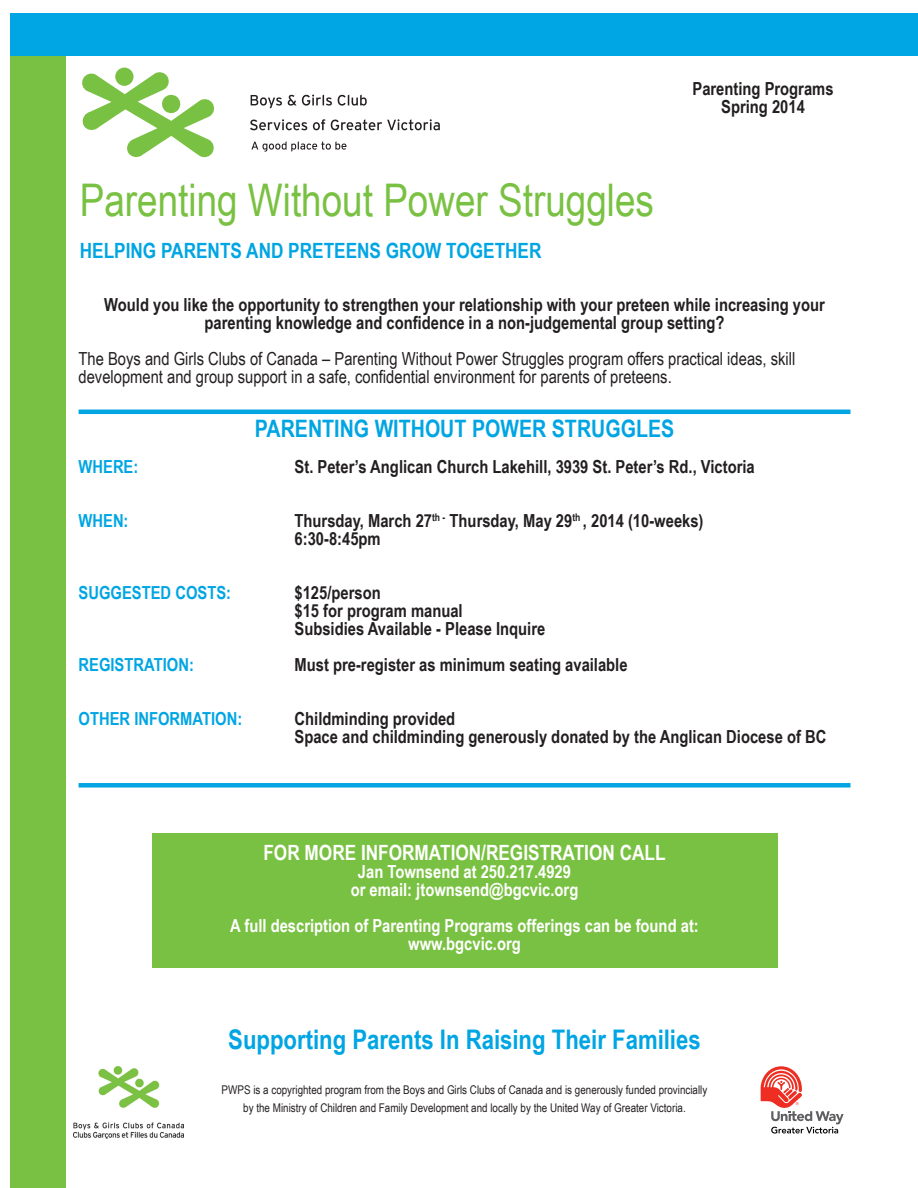
<style>
.page{position:relative;width:918px;height:1188px;background:#fff}
.page>*{position:absolute;margin:0;border:0;box-sizing:border-box;transform-origin:0 0}
.Header_1b{font:45px "Arial Narrow";color:#79c142}
.t1{font:700 27px "Arial Narrow";color:#00a5e3}
.t2{font:700 24px "Arial Narrow";color:#00a5e3}
.Header_2a{font:700 21px "Arial Narrow";color:#00a5e3}
.t3{font:700 21px "Arial Narrow";color:#fff}
.t4{font:700 18px/18px "Arial Narrow";color:#231f20;text-align:center}
.t5{font:18px/18px "Arial Narrow";color:#231f20}
.t6{font:700 18px "Arial Narrow";color:#fff}
.t7{font:700 18px "Arial Narrow";color:#00a5e3}
.t8{font:12px "Arial Narrow";color:#231f20}
</style>
<div class="page">
<svg style="left:761px;top:1066px;width:83px;height:68px"></svg>
<div style="left:11px;top:14px;width:55px;height:1174px;background:#79c142"></div>
<div style="left:152px;top:833px;width:626px;height:135px;background:#79c142"></div>
<hr style="left:79px;top:410px;width:771px;height:4px;background:#00a5e3">
<div style="left:79px;top:783px;width:771px;height:5px;background:#00a5e3"></div>
<div style="left:115px;top:68px;width:19px;height:18px;background:#79c142;border-radius:50%"></div>
<svg style="left:82px;top:71px;width:133px;height:87px"></svg>
<svg style="left:251px;top:95px;width:31px;height:13px"></svg>
<svg style="left:288px;top:95px;width:44px;height:11px"></svg>
<svg style="left:338px;top:95px;width:29px;height:11px"></svg>
<svg style="left:250px;top:119px;width:57px;height:11px"></svg>
<svg style="left:313px;top:119px;width:12px;height:11px"></svg>
<svg style="left:331px;top:119px;width:109px;height:11px"></svg>
<svg style="left:251px;top:141px;width:96px;height:11px"></svg>
<img style="left:73px;top:1067px;width:111px;height:72px">
<div style="left:11px;top:14px;width:907px;height:42px;background:#00a5e3"></div>
<p class="t4" style="left:693px;top:78px;width:143px">Parenting Programs</p>
<p class="t4" style="left:721px;top:96px;width:85px">Spring 2014</p>
<p class="Header_1b" style="left:80px;top:167px;width:576px">Parenting Without Power Struggles</p>
<p class="Header_2a" style="left:80px;top:235px;width:463px">HELPING PARENTS AND PRETEENS GROW TOGETHER</p>
<p class="t4" style="left:104px;top:294px;width:722px">Would you like the opportunity to strengthen your relationship with your preteen while increasing your parenting knowledge and confidence in a non-judgemental group setting?</p>
<p class="t5" style="left:79px;top:349px;width:718px">The Boys and Girls Clubs of Canada – Parenting Without Power Struggles program offers practical ideas, skill development and group support in a safe, confidential environment for parents of preteens.</p>
<p class="t2" style="left:255px;top:410px;width:421px">PARENTING WITHOUT POWER STRUGGLES</p>
<p class="t7" style="left:79px;top:453px;width:61px">WHERE:</p>
<p class="t4" style="left:295px;top:456px;width:462px">St. Peter’s Anglican Church Lakehill, 3939 St. Peter’s Rd., Victoria</p>
<p class="t7" style="left:79px;top:507px;width:52px">WHEN:</p>
<p class="t4" style="left:295px;top:510px;width:410px">Thursday, March 27<sup>th</sup> <sup>-</sup> Thursday, May 29<sup>th</sup> , 2014 (10-weeks)</p>
<p class="t4" style="left:295px;top:528px;width:88px">6:30-8:45pm</p>
<p class="t7" style="left:79px;top:579px;width:154px">SUGGESTED COSTS:</p>
<p class="t4" style="left:295px;top:582px;width:88px">$125/person</p>
<p class="t4" style="left:295px;top:600px;width:170px">$15 for program manual</p>
<p class="t4" style="left:295px;top:618px;width:252px">Subsidies Available - Please Inquire</p>
<p class="t7" style="left:79px;top:651px;width:117px">REGISTRATION:</p>
<p class="t4" style="left:295px;top:654px;width:335px">Must pre-register as minimum seating available</p>
<p class="t7" style="left:79px;top:705px;width:165px">OTHER INFORMATION:</p>
<p class="t4" style="left:295px;top:708px;width:162px">Childminding provided</p>
<p class="t4" style="left:295px;top:726px;width:533px">Space and childminding generously donated by the Anglican Diocese of BC</p>
<p class="t3" style="left:263px;top:836px;width:404px">FOR MORE INFORMATION/REGISTRATION CALL</p>
<p class="t6" style="left:358px;top:858px;width:215px">Jan Townsend at 250.217.4929</p>
<p class="t6" style="left:351px;top:876px;width:229px">or email: jtownsend@bgcvic.org</p>
<p class="t6" style="left:230px;top:912px;width:470px">A full description of Parenting Programs offerings can be found at:</p>
<p class="t6" style="left:408px;top:930px;width:114px">www.bgcvic.org</p>
<p class="t1" style="left:228px;top:1019px;width:474px">Supporting Parents In Raising Their Families</p>
<p class="t8" style="left:222px;top:1081px;width:487px">PWPS is a copyrighted program from the Boys and Girls Clubs of Canada and is generously funded provincially</p>
<p class="t8" style="left:243px;top:1099px;width:444px">by the Ministry of Children and Family Development and locally by the United Way of Greater Victoria.</p>
</div>
